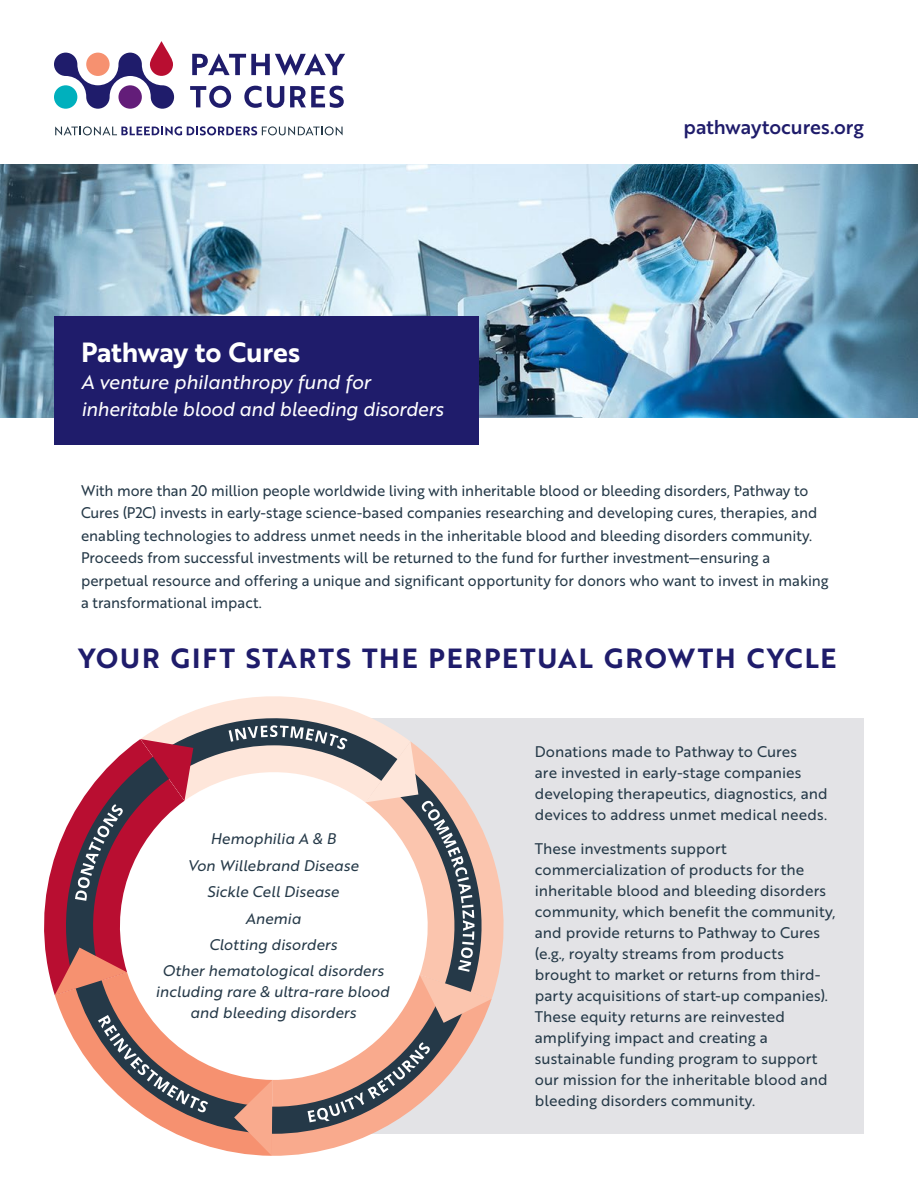
<style>
.page{position:relative;width:918px;height:1188px;background:#fff}
.page>*{position:absolute;margin:0;border:0;box-sizing:border-box;transform-origin:0 0}
.t1{font:27px "Brother 1816 Bold";letter-spacing:.07em;color:#1f1c6b}
.t2{font:27px "Brother 1816 Bold";letter-spacing:-.005em;color:#fff}
.t3{font:19.5px/27px "Brother 1816 Regular Italic";letter-spacing:-.01em;color:#fff}
.t4{font:19.5px "Brother 1816 Medium";color:#1f1c6b}
.t5{font:15px/21px "Brother 1816 Regular";color:#253948}
.t6{font:15px/26.4px "Brother 1816 Regular Italic";color:#253948;text-align:center}
</style>
<div class="page">
<svg style="left:192px;top:53px;width:153px;height:22px"></svg>
<svg style="left:190px;top:86px;width:41px;height:22px"></svg>
<svg style="left:244px;top:86px;width:40px;height:22px"></svg>
<svg style="left:290px;top:86px;width:54px;height:22px"></svg>
<svg style="left:54px;top:41px;width:120px;height:68px"></svg>
<svg style="left:55px;top:126px;width:288px;height:9px"></svg>
<img style="left:0;top:164px;width:918px;height:253px">
<div style="left:54px;top:316px;width:424px;height:128px;background:#1f1c6b"></div>
<div style="left:283px;top:718px;width:581px;height:416px;background:#e3e3e6"></div>
<svg style="left:44px;top:696px;width:460px;height:460px"></svg>
<svg style="left:75px;top:725px;width:399px;height:247px"></svg>
<h1 class="t2" style="left:81px;top:332px;width:221px">Pathway to Cures</h1>
<h2 class="t3" style="left:81px;top:368px;width:364px">A venture philanthropy fund for inheritable blood and bleeding disorders</h2>
<h2 class="t4" style="left:684px;top:113px;width:182px">pathwaytocures.org</h2>
<p class="t5" style="left:81px;top:479px;width:749px;line-height:22.5px">With more than 20 million people worldwide living with inheritable blood or bleeding disorders, Pathway to Cures (P2C) invests in early-stage science-based companies researching and developing cures, therapies, and enabling technologies to address unmet needs in the inheritable blood and bleeding disorders community.<br>Proceeds from successful investments will be returned to the fund for further investment—ensuring a perpetual resource and offering a unique and significant opportunity for donors who want to invest in making a transformational impact.</p>
<h1 class="t1" style="left:78px;top:638px;width:760px">YOUR GIFT STARTS THE PERPETUAL GROWTH CYCLE</h1>
<p class="t6" style="left:163px;top:825px;width:223px">Hemophilia A &amp; B<br>Von Willebrand Disease<br>Sickle Cell Disease<br>Anemia<br>Clotting disorders<br>Other hematological disorders</p>
<p class="t6" style="left:155px;top:981px;width:235px;line-height:21px">including rare &amp; ultra-rare blood and bleeding disorders</p>
<p class="t5" style="left:535px;top:740px;width:294px">Donations made to Pathway to Cures<br>are invested in early-stage companies developing therapeutics, diagnostics, and devices to address unmet medical needs.</p>
<p class="t5" style="left:535px;top:838px;width:302px">These investments support commercialization of products for the inheritable blood and bleeding disorders community, which benefit the community, and provide returns to Pathway to Cures (e.g., royalty streams from products brought to market or returns from third&shy;party acquisitions of start-up companies).<br>These equity returns are reinvested amplifying impact and creating a sustainable funding program to support our mission for the inheritable blood and bleeding disorders community.</p>
</div>
